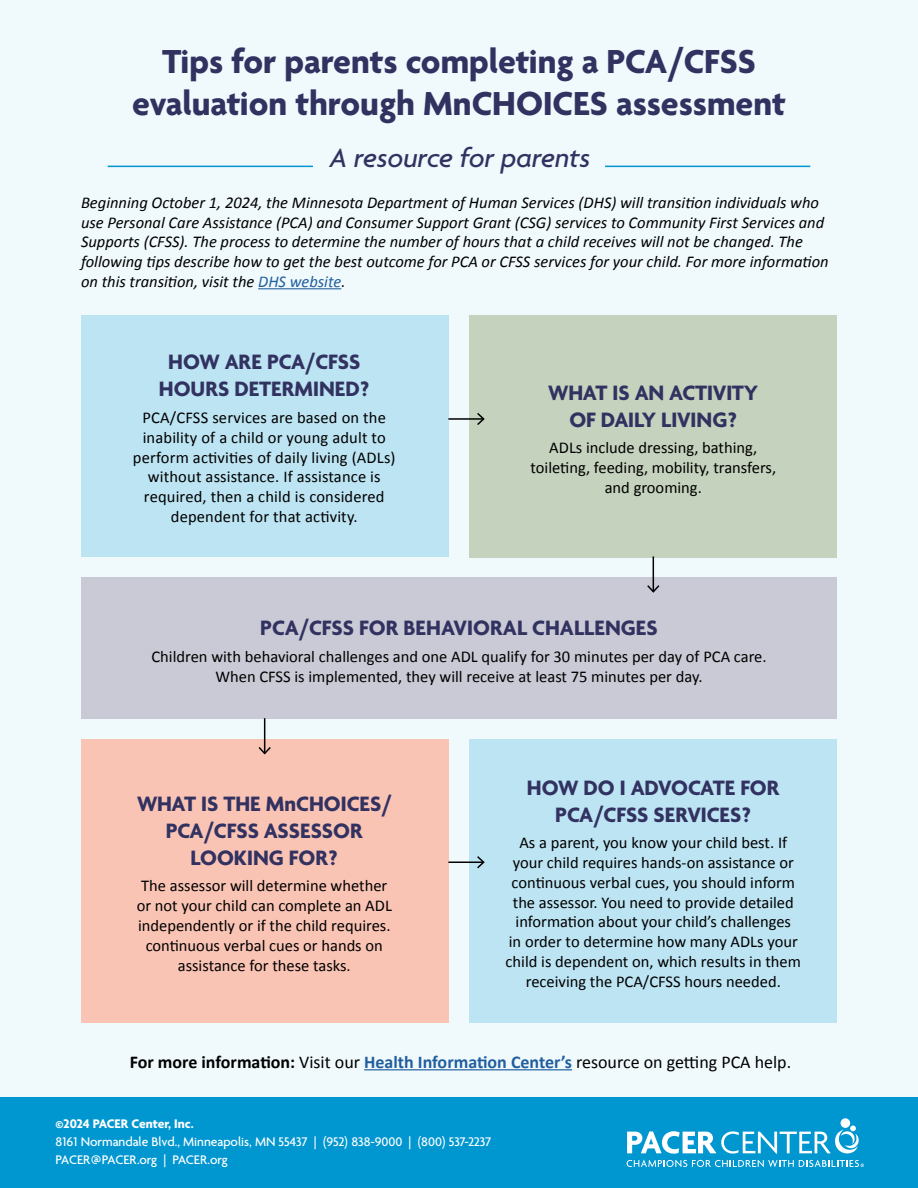
<style>
.page{position:relative;width:918px;height:1188px;background:#fff}
.page>*{position:absolute;margin:0;border:0;box-sizing:border-box;transform-origin:0 0}
.t1{font:700 36px/42px "Agenda One";color:#323261;text-align:center}
.t2{font:italic 500 28.5px "Agenda One";color:#323261}
.t3{font:700 22.5px/27px "Agenda One";color:#323261;text-align:center}
.t4{font:18px "Calibri";color:#000}
.t5{font:16.5px/19.8px "Calibri";color:#000;text-align:center}
.t6{font:italic 16.5px/19.8px "Calibri";color:#000}
.t7{font:500 13.5px/18px "Agenda One";color:#fff}
.t8{font:700 13.5px "Agenda One";color:#fff}
.s1{color:#215e9e}
.s2{font-weight:700}
.s3{font-weight:700;color:#215e9e}
</style>
<div class="page">
<div style="left:0;top:0;width:918px;height:1098px;background:#f0f9fc"></div>
<div style="left:81px;top:578px;width:756px;height:141px;background:#cacad6"></div>
<div style="left:470px;top:315px;width:367px;height:243px;background:#c5d2bd"></div>
<hr style="left:605px;top:166px;width:205px;height:1px;background:#0096d0">
<hr style="left:108px;top:166px;width:205px;height:1px;background:#0096d0">
<div style="left:81px;top:315px;width:367px;height:242px;background:#bde4f3"></div>
<div style="left:81px;top:739px;width:367px;height:284px;background:#fac4b5"></div>
<div style="left:470px;top:739px;width:367px;height:284px;background:#bde4f3"></div>
<hr style="left:448px;top:418px;width:36px;height:2px;background:#000">
<svg style="left:475px;top:413px;width:10px;height:12px"></svg>
<hr style="left:448px;top:862px;width:36px;height:1px;background:#000">
<svg style="left:475px;top:856px;width:10px;height:13px"></svg>
<hr style="left:653px;top:556px;width:1px;height:36px;background:#000">
<svg style="left:647px;top:584px;width:13px;height:9px"></svg>
<hr style="left:264px;top:718px;width:1px;height:35px;background:#000">
<svg style="left:258px;top:745px;width:13px;height:10px"></svg>
<hr style="left:364px;top:1069px;width:208px;height:1px;background:#215e9e">
<div style="left:0;top:1097px;width:918px;height:91px;background:#0096d0"></div>
<div style="left:841px;top:1118px;width:9px;height:10px;background:#fff;border-radius:50%"></div>
<svg style="left:627px;top:1126px;width:232px;height:28px"></svg>
<svg style="left:627px;top:1160px;width:237px;height:7px"></svg>
<hr style="left:258px;top:288px;width:83px;height:1px;background:#215e9e">
<h1 class="t1" style="left:132px;top:40px;width:655px">Tips for parents completing a PCA/CFSS evaluation through MnCHOICES assessment</h1>
<h2 class="t2" style="left:329px;top:143px;width:262px">A resource for parents</h2>
<p class="t6" style="left:81px;top:192px;width:749px">Beginning October 1, 2024, the Minnesota Department of Human Services (DHS) will transition individuals who use Personal Care Assistance (PCA) and Consumer Support Grant (CSG) services to Community First Services and Supports (CFSS). The process to determine the number of hours that a child receives will not be changed. The following tips describe how to get the best outcome for PCA or CFSS services for your child. For more information on this transition, visit the <span class="s1">DHS website</span>.</p>
<h3 class="t3" style="left:159px;top:349px;width:212px">HOW ARE PCA/CFSS<br>HOURS DETERMINED?</h3>
<p class="t5" style="left:133px;top:407px;width:264px">PCA/CFSS services are based on the inability of a child or young adult to perform activities of daily living (ADLs) without assistance. If assistance is required, then a child is considered dependent for that activity.</p>
<h3 class="t3" style="left:548px;top:379px;width:212px">WHAT IS AN ACTIVITY<br>OF DAILY LIVING?</h3>
<p class="t5" style="left:530px;top:438px;width:247px">ADLs include dressing, bathing, toileting, feeding, mobility, transfers, and grooming.</p>
<p class="t3" style="left:260px;top:615px;width:399px">PCA/CFSS FOR BEHAVIORAL CHALLENGES</p>
<p class="t5" style="left:151px;top:646px;width:617px">Children with behavioral challenges and one ADL qualify for 30 minutes per day of PCA care.<br>When CFSS is implemented, they will receive at least 75 minutes per day.</p>
<h3 class="t3" style="left:137px;top:790px;width:256px">WHAT IS THE MnCHOICES/<br>PCA/CFSS ASSESSOR<br>LOOKING FOR?</h3>
<p class="t5" style="left:137px;top:876px;width:257px">The assessor will determine whether or not your child can complete an ADL independently or if the child requires. continuous verbal cues or hands on assistance for these tasks.</p>
<h3 class="t3" style="left:527px;top:774px;width:254px">HOW DO I ADVOCATE FOR<br>PCA/CFSS SERVICES?</h3>
<p class="t5" style="left:506px;top:832px;width:297px">As a parent, you know your child best. If your child requires hands-on assistance or continuous verbal cues, you should inform the assessor. You need to provide detailed information about your child’s challenges<br>in order to determine how many ADLs your child is dependent on, which results in them receiving the PCA/CFSS hours needed.</p>
<p class="t4" style="left:130px;top:1049px;width:663px"><span class="s2">For more information:</span> Visit our <span class="s3">Health Information Center’s</span> resource on getting PCA help.</p>
<p class="t8" style="left:56px;top:1116px;width:140px">©2024 PACER Center, Inc.</p>
<p class="t7" style="left:56px;top:1133px;width:437px">8161 Normandale Blvd., Minneapolis, MN 55437 | (952) 838-9000 | (800) 537-2237<br>PACER@PACER.org | PACER.org</p>
</div>
